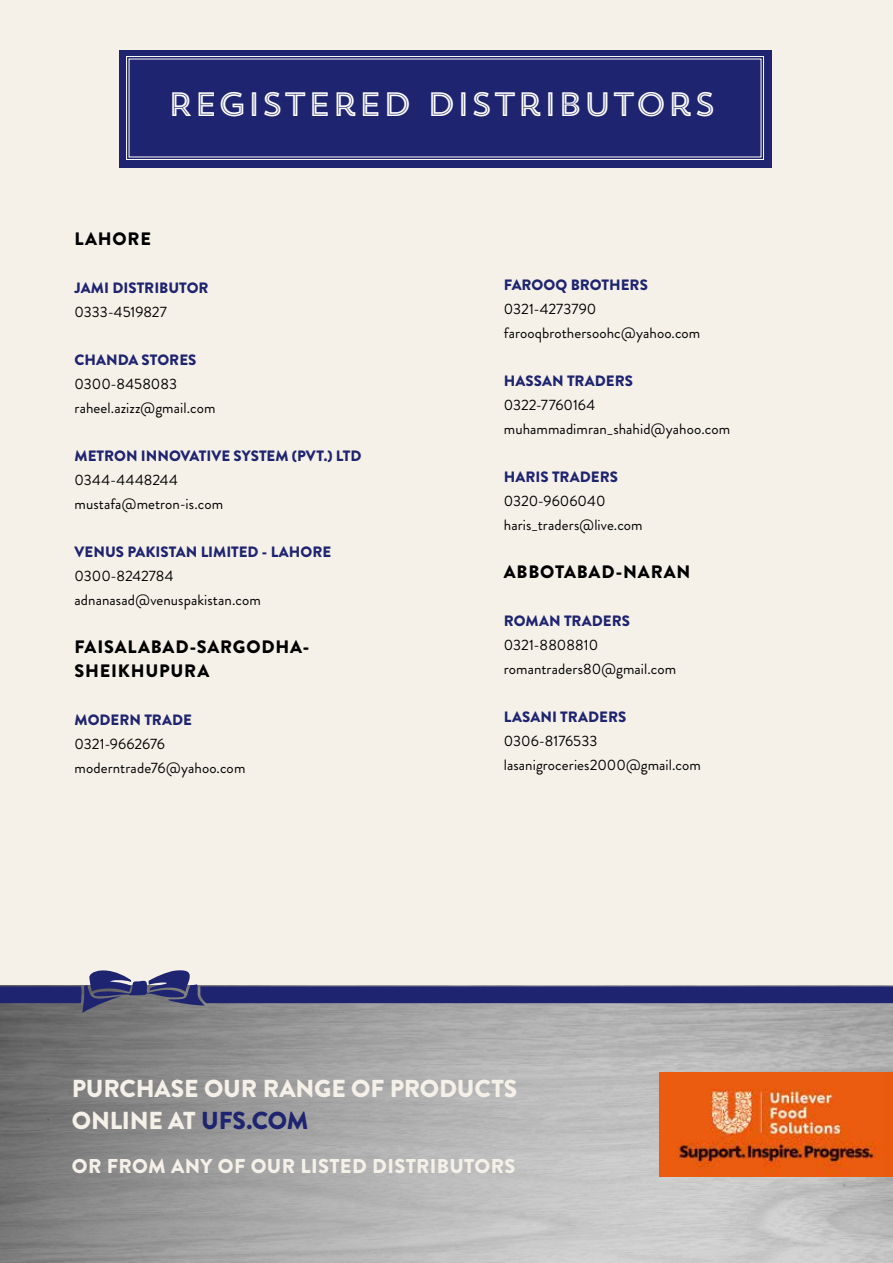
<style>
.page{position:relative;width:893px;height:1263px;background:#f5f1e9}
.page>*{position:absolute;margin:0;border:0;box-sizing:border-box;transform-origin:0 0}
.t1{font:33.75px "Trend Sans Five";color:#fff}
.t2{font:900 24.6px/32.7px "Brandon Grotesque";letter-spacing:-.01em;color:#f5f1e9}
.t3{font:900 20.1px "Brandon Grotesque";letter-spacing:.02em;color:#f5f1e9}
.t4{font:900 18px/24px "Brandon Grotesque";letter-spacing:.045em;color:#000}
.t5{font:15px/24px "Brandon Grotesque";letter-spacing:.005em;color:#000}
.t6{font:900 15px "Brandon Grotesque";color:#1f2470}
.s1{color:#1f2470}
</style>
<div class="page">
<img style="left:0;top:1013px;width:893px;height:250px">
<div style="left:120px;top:50px;width:652px;height:117px;background:#1f2470"></div>
<svg style="left:126px;top:56px;width:638px;height:104px"></svg>
<img style="left:659px;top:1072px;width:233px;height:104px">
<svg style="left:0;top:970px;width:893px;height:43px"></svg>
<h1 class="t1" style="left:167px;top:82px;width:550px">REGISTERED DISTRIBUTORS</h1>
<p class="t4" style="left:75px;top:227px;width:78px">LAHORE</p>
<p class="t6" style="left:75px;top:277px;width:136px">JAMI DISTRIBUTOR</p>
<p class="t5" style="left:75px;top:300px;width:94px">0333-4519827</p>
<p class="t6" style="left:75px;top:349px;width:123px">CHANDA STORES</p>
<p class="t5" style="left:75px;top:372px;width:142px">0300-8458083 raheel.azizz@gmail.com</p>
<p class="t6" style="left:75px;top:445px;width:288px">METRON INNOVATIVE SYSTEM (PVT.) LTD</p>
<p class="t5" style="left:75px;top:468px;width:150px">0344-4448244 mustafa@metron-is.com</p>
<p class="t6" style="left:75px;top:541px;width:258px">VENUS PAKISTAN LIMITED - LAHORE</p>
<p class="t5" style="left:75px;top:564px;width:188px">0300-8242784 adnanasad@venuspakistan.com</p>
<p class="t4" style="left:75px;top:635px;width:236px">FAISALABAD-SARGODHA-<br>SHEIKHUPURA</p>
<p class="t6" style="left:75px;top:709px;width:119px">MODERN TRADE</p>
<p class="t5" style="left:75px;top:732px;width:172px">0321-9662676 moderntrade76@yahoo.com</p>
<p class="t6" style="left:504px;top:274px;width:146px">FAROOQ BROTHERS</p>
<p class="t5" style="left:504px;top:297px;width:198px">0321-4273790 farooqbrothersoohc@yahoo.com</p>
<p class="t6" style="left:504px;top:370px;width:131px">HASSAN TRADERS</p>
<p class="t5" style="left:504px;top:393px;width:228px">0322-7760164 muhammadimran_shahid@yahoo.com</p>
<p class="t6" style="left:504px;top:466px;width:116px">HARIS TRADERS</p>
<p class="t5" style="left:504px;top:489px;width:140px">0320-9606040 haris_traders@live.com</p>
<p class="t4" style="left:504px;top:560px;width:188px">ABBOTABAD-NARAN</p>
<p class="t6" style="left:504px;top:610px;width:128px">ROMAN TRADERS</p>
<p class="t5" style="left:504px;top:633px;width:174px">0321-8808810 romantraders80@gmail.com</p>
<p class="t6" style="left:504px;top:706px;width:124px">LASANI TRADERS</p>
<p class="t5" style="left:504px;top:729px;width:198px">0306-8176533 lasanigroceries2000@gmail.com</p>
<h2 class="t2" style="left:72px;top:1072px;width:447px">PURCHASE OUR RANGE OF PRODUCTS<br>ONLINE AT <span class="s1">UFS.COM</span></h2>
<h3 class="t3" style="left:72px;top:1152px;width:445px">OR FROM ANY OF OUR LISTED DISTRIBUTORS</h3>
</div>
